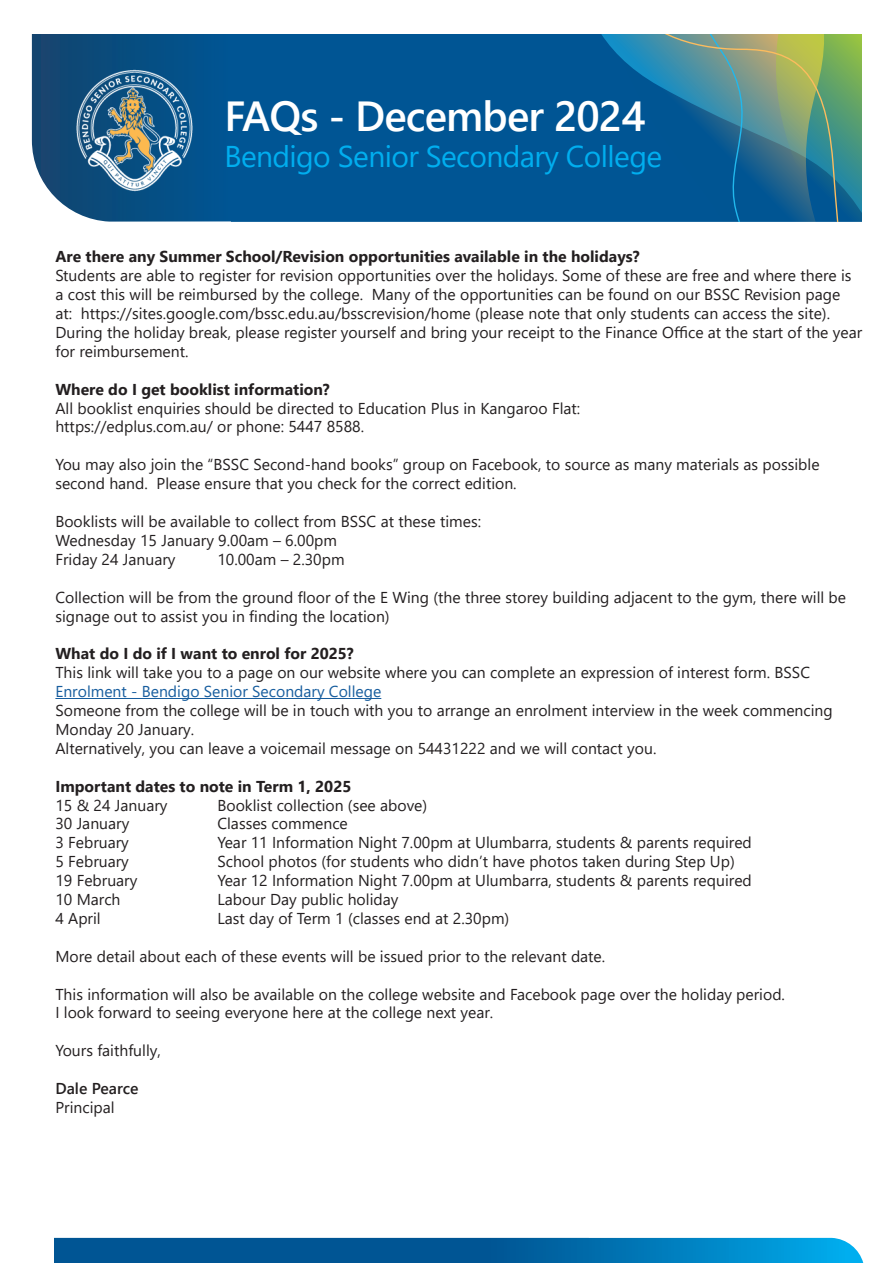
<style>
.page{position:relative;width:893px;height:1263px;background:#fff}
.page>*{position:absolute;margin:0;border:0;box-sizing:border-box;transform-origin:0 0}
.t1{font:600 42px "Segoe UI";letter-spacing:-.02em;color:#fff}
.t2{font:30px "Segoe UI";letter-spacing:-.02em;color:#00aeef}
.t3{font:15.75px/18.9px "Segoe UI";color:#231f20}
.t4{font:700 15.75px "Segoe UI";color:#231f20}
.t5{font:600 15.75px "Segoe UI";color:#231f20}
.s1{color:#175d9e}
</style>
<div class="page">
<svg style="left:32px;top:34px;width:543px;height:188px;background:#065692"></svg>
<div style="left:575px;top:34px;width:11px;height:188px;background:#005594"></div>
<div style="left:586px;top:34px;width:38px;height:188px;background:#005594"></div>
<svg style="left:624px;top:34px;width:238px;height:188px;background:#397c8b"></svg>
<img style="left:64px;top:60px;width:142px;height:142px">
<svg style="left:54px;top:1238px;width:809px;height:25px;background:#026aa8"></svg>
<hr style="left:55px;top:698px;width:326px;height:1px;background:#175d9e">
<p class="t1" style="left:224px;top:76px;width:423px">FAQs - December 2024</p>
<p class="t2" style="left:224px;top:128px;width:439px">Bendigo Senior Secondary College</p>
<p class="t4" style="left:55px;top:242px;width:586px">Are there any Summer School/Revision opportunities available in the holidays?</p>
<p class="t3" style="left:55px;top:265px;width:808px">Students are able to register for revision opportunities over the holidays. Some of these are free and where there is a cost this will be reimbursed by the college. Many of the opportunities can be found on our BSSC Revision page<br>at: https://sites.google.com/bssc.edu.au/bsscrevision/home (please note that only students can access the site).<br>During the holiday break, please register yourself and bring your receipt to the Finance Office at the start of the year for reimbursement.</p>
<p class="t4" style="left:55px;top:374px;width:276px">Where do I get booklist information?</p>
<p class="t3" style="left:55px;top:397px;width:526px">All booklist enquiries should be directed to Education Plus in Kangaroo Flat:</p>
<p class="t3" style="left:55px;top:416px;width:310px">https://edplus.com.au/ or phone: 5447 8588.</p>
<p class="t3" style="left:55px;top:454px;width:766px">You may also join the “BSSC Second-hand books” group on Facebook, to source as many materials as possible second hand. Please ensure that you check for the correct edition.</p>
<p class="t3" style="left:55px;top:510px;width:427px">Booklists will be available to collect from BSSC at these times:</p>
<p class="t3" style="left:55px;top:529px;width:283px">Wednesday 15 January 9.00am – 6.00pm</p>
<p class="t3" style="left:55px;top:548px;width:122px">Friday 24 January</p>
<p class="t3" style="left:217px;top:548px;width:129px">10.00am – 2.30pm</p>
<p class="t3" style="left:55px;top:586px;width:792px">Collection will be from the ground floor of the E Wing (the three storey building adjacent to the gym, there will be signage out to assist you in finding the location)</p>
<p class="t4" style="left:55px;top:639px;width:300px">What do I do if I want to enrol for 2025?</p>
<p class="t3" style="left:55px;top:662px;width:756px">This link will take you to a page on our website where you can complete an expression of interest form. BSSC<br><span class="s1">Enrolment - Bendigo Senior Secondary College</span></p>
<p class="t3" style="left:55px;top:699px;width:779px">Someone from the college will be in touch with you to arrange an enrolment interview in the week commencing<br>Monday 20 January.</p>
<p class="t3" style="left:55px;top:737px;width:602px">Alternatively, you can leave a voicemail message on 54431222 and we will contact you.</p>
<p class="t4" style="left:55px;top:771px;width:298px">Important dates to note in Term 1, 2025</p>
<p class="t3" style="left:55px;top:794px;width:114px">15 &amp; 24 January</p>
<p class="t3" style="left:217px;top:794px;width:211px">Booklist collection (see above)</p>
<p class="t3" style="left:55px;top:813px;width:75px">30 January</p>
<p class="t3" style="left:217px;top:813px;width:132px">Classes commence</p>
<p class="t3" style="left:55px;top:832px;width:75px">3 February</p>
<p class="t3" style="left:217px;top:832px;width:536px">Year 11 Information Night 7.00pm at Ulumbarra, students &amp; parents required</p>
<p class="t3" style="left:55px;top:851px;width:75px">5 February</p>
<p class="t3" style="left:217px;top:851px;width:519px">School photos (for students who didn’t have photos taken during Step Up)</p>
<p class="t3" style="left:55px;top:870px;width:83px">19 February</p>
<p class="t3" style="left:217px;top:870px;width:536px">Year 12 Information Night 7.00pm at Ulumbarra, students &amp; parents required</p>
<p class="t3" style="left:55px;top:888px;width:67px">10 March</p>
<p class="t3" style="left:217px;top:888px;width:182px">Labour Day public holiday</p>
<p class="t3" style="left:55px;top:907px;width:47px">4 April</p>
<p class="t3" style="left:217px;top:907px;width:293px">Last day of Term 1 (classes end at 2.30pm)</p>
<p class="t3" style="left:55px;top:945px;width:551px">More detail about each of these events will be issued prior to the relevant date.</p>
<p class="t3" style="left:55px;top:983px;width:731px">This information will also be available on the college website and Facebook page over the holiday period.</p>
<p class="t3" style="left:55px;top:1002px;width:439px">I look forward to seeing everyone here at the college next year.</p>
<p class="t3" style="left:55px;top:1040px;width:107px">Yours faithfully,</p>
<p class="t5" style="left:55px;top:1073px;width:85px">Dale Pearce</p>
<p class="t3" style="left:55px;top:1096px;width:61px">Principal</p>
</div>
